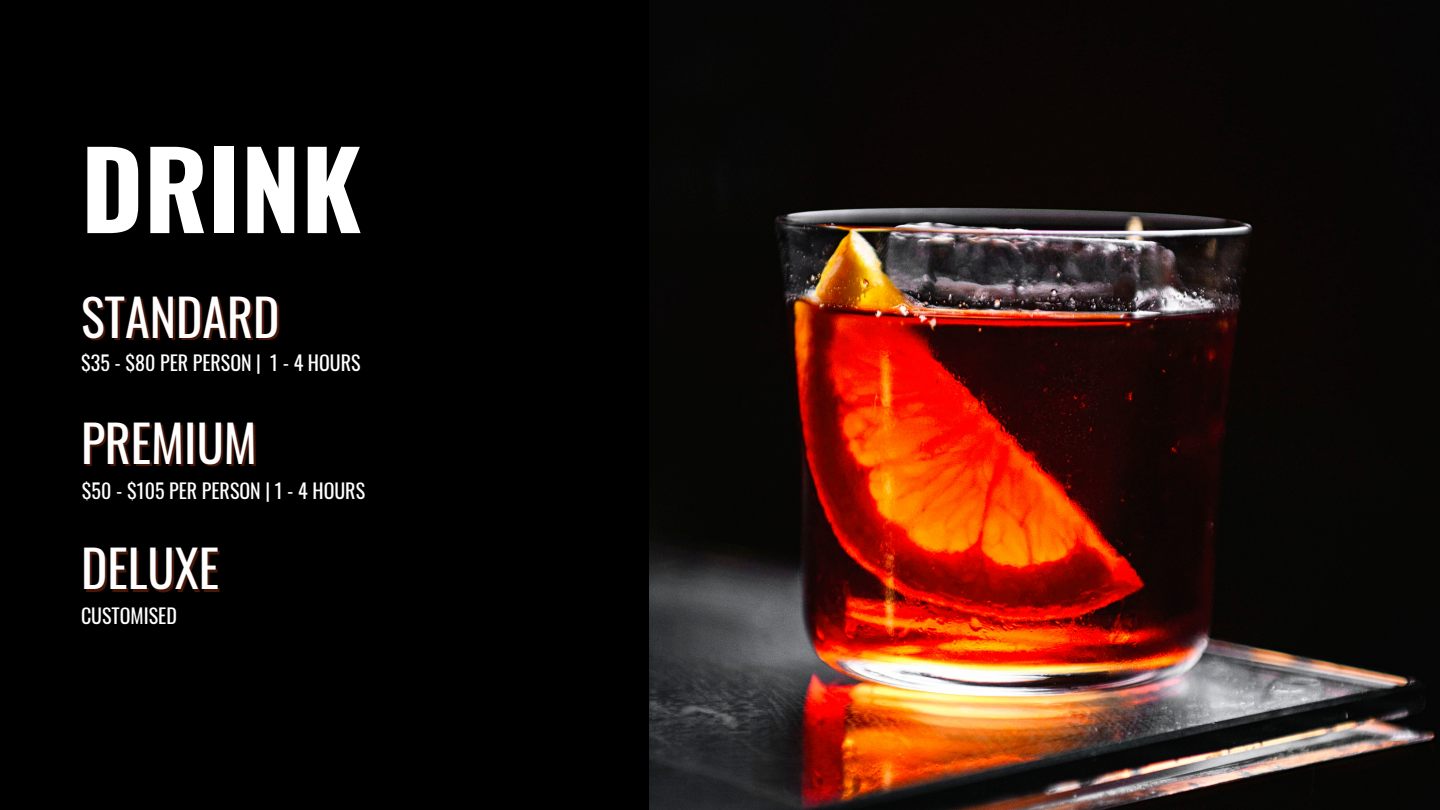
<style>
.page{position:relative;width:1440px;height:810px;background:#000}
.page>*{position:absolute;margin:0;border:0;box-sizing:border-box;transform-origin:0 0}
.t1{font:700 106.5px "Oswald";letter-spacing:.005em;color:#fff}
.t2{font:50px "Oswald";color:#fff}
.t3{font:20px "Oswald";color:#fff}
</style>
<div class="page">
<img style="left:649px;top:0;width:786px;height:810px">
<p class="t1" style="left:81px;top:106px;width:282px">DRINK</p>
<p class="t2" style="left:81px;top:278px;width:200px">STANDARD</p>
<p class="t3" style="left:81px;top:347px;width:281px">$35 - $80 PER PERSON | 1 - 4 HOURS</p>
<p class="t2" style="left:81px;top:404px;width:177px">PREMIUM</p>
<p class="t3" style="left:82px;top:475px;width:285px">$50 - $105 PER PERSON | 1 - 4 HOURS</p>
<p class="t2" style="left:81px;top:530px;width:140px">DELUXE</p>
<p class="t3" style="left:81px;top:601px;width:97px">CUSTOMISED</p>
</div>
